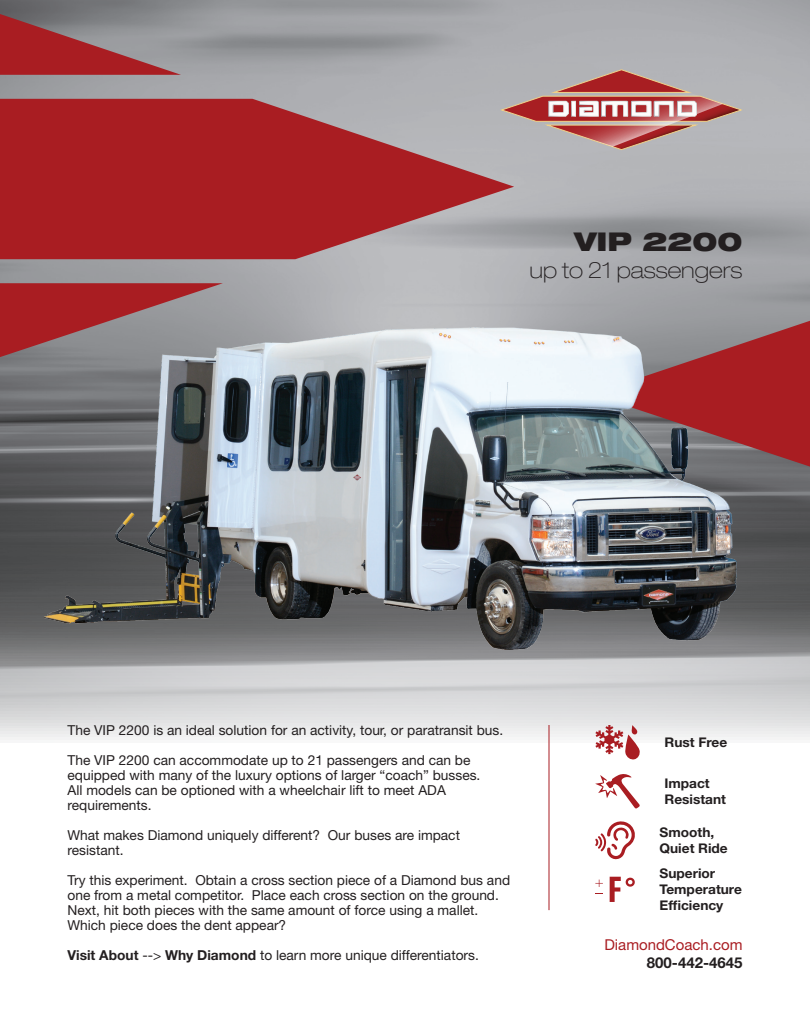
<style>
.page{position:relative;width:810px;height:1035px;background:#fff}
.page>*{position:absolute;margin:0;border:0;box-sizing:border-box;transform-origin:0 0}
.t1{font:900 expanded 25.88px "Helvetica Neue LT Std";color:#231f20}
.t2{font:100 expanded 22.25px "Helvetica Neue LT Std";color:#231f20}
.t3{font:15px "Helvetica Neue LT Std";color:#a91d22}
.t4{font:700 15px "Helvetica Neue LT Std";color:#231f20}
.t5{font:13.75px/15px "Helvetica Neue LT Std";color:#231f20}
.t6{font:700 13.38px/16px "Helvetica Neue LT Std";color:#231f20}
.s1{font-weight:700}
</style>
<div class="page">
<img style="left:0;top:0;width:810px;height:742px">
<svg style="left:500px;top:69px;width:243px;height:81px"></svg>
<svg style="left:0;top:14px;width:181px;height:61px"></svg>
<svg style="left:0;top:99px;width:514px;height:160px;fill:#a91d22"></svg>
<svg style="left:0;top:283px;width:223px;height:74px"></svg>
<svg style="left:591px;top:321px;width:219px;height:146px"></svg>
<hr style="left:549px;top:725px;width:1px;height:185px;background:#a91d22">
<svg style="left:595px;top:725px;width:45px;height:35px"></svg>
<svg style="left:595px;top:774px;width:45px;height:35px"></svg>
<svg style="left:595px;top:880px;width:8px;height:7px"></svg>
<svg style="left:610px;top:877px;width:25px;height:25px"></svg>
<svg style="left:595px;top:821px;width:40px;height:39px"></svg>
<img style="left:43px;top:327px;width:694px;height:323px">
<p class="t1" style="left:575px;top:225px;width:169px">VIP 2200</p>
<p class="t2" style="left:530px;top:257px;width:214px">up to 21 passengers</p>
<p class="t5" style="left:68px;top:722px;width:437px">The VIP 2200 is an ideal solution for an activity, tour, or paratransit bus.</p>
<p class="t5" style="left:68px;top:752px;width:414px">The VIP 2200 can accommodate up to 21 passengers and can be equipped with many of the luxury options of larger “coach” busses.<br>All models can be optioned with a wheelchair lift to meet ADA requirements.</p>
<p class="t5" style="left:68px;top:827px;width:394px">What makes Diamond uniquely different? Our buses are impact resistant.</p>
<p class="t5" style="left:68px;top:872px;width:444px">Try this experiment. Obtain a cross section piece of a Diamond bus and one from a metal competitor. Place each cross section on the ground.<br>Next, hit both pieces with the same amount of force using a mallet.<br>Which piece does the dent appear?</p>
<p class="t5" style="left:68px;top:947px;width:413px"><span class="s1">Visit About</span> --&gt; <span class="s1">Why Diamond</span> to learn more unique differentiators.</p>
<p class="t6" style="left:664px;top:734px;width:64px">Rust Free</p>
<p class="t6" style="left:664px;top:775px;width:63px">Impact<br>Resistant</p>
<p class="t6" style="left:660px;top:824px;width:70px">Smooth,<br>Quiet Ride</p>
<p class="t6" style="left:660px;top:865px;width:84px">Superior<br>Temperature<br>Efficiency</p>
<p class="t3" style="left:604px;top:935px;width:140px">DiamondCoach.com</p>
<p class="t4" style="left:647px;top:953px;width:97px">800-442-4645</p>
</div>
